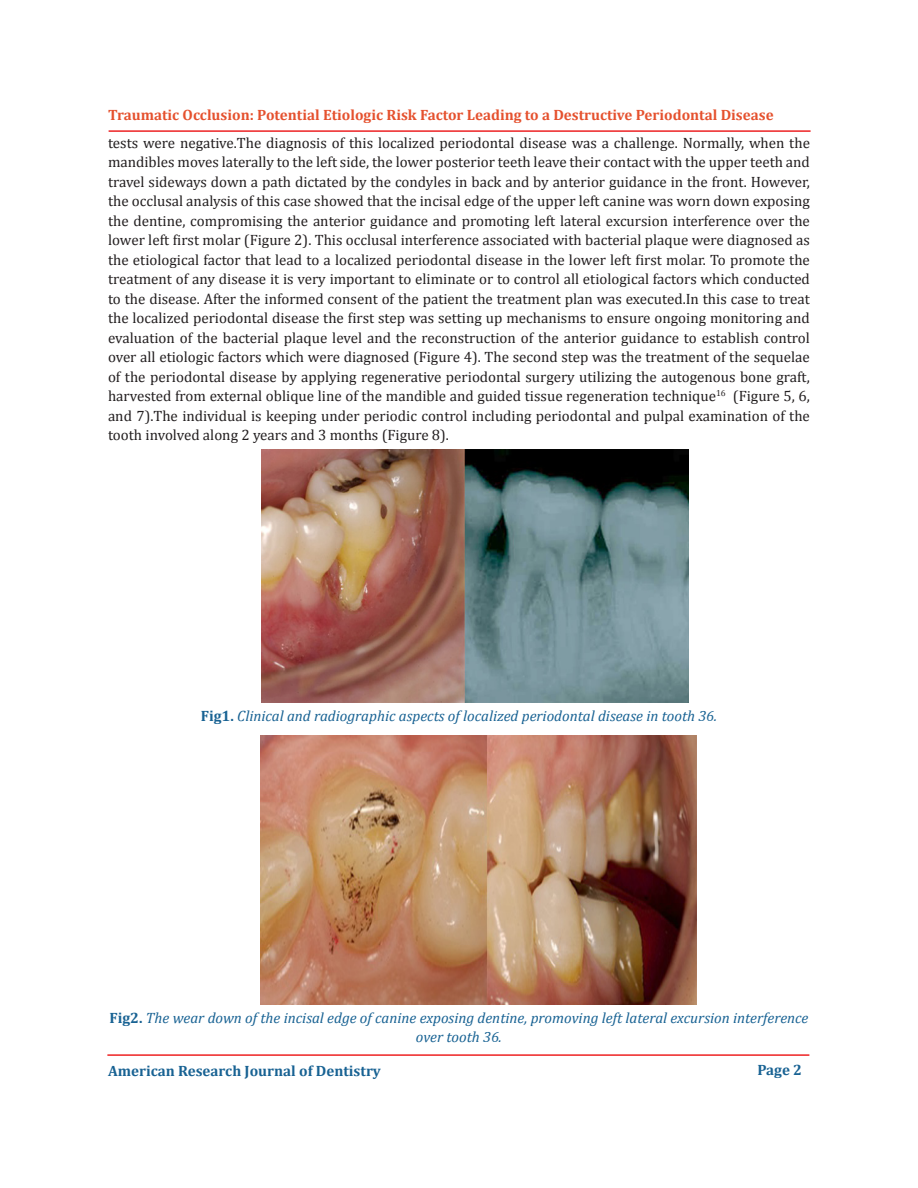
<style>
.page{position:relative;width:918px;height:1188px;background:#fff}
.page>*{position:absolute;margin:0;border:0;box-sizing:border-box;transform-origin:0 0}
.t1{font:15px/19.5px "Cambria";color:#231f20;text-align:justify}
.t2{font:italic 15px/19.5px "Cambria";color:#186293;text-align:center}
.t3{font:700 15px "Cambria";color:#e5512e}
.t4{font:700 15px "Cambria";color:#186293}
.s1{font-weight:700;font-style:normal}
</style>
<div class="page">
<hr style="left:107px;top:1054px;width:702px;height:2px;background:#ee2123">
<hr style="left:109px;top:130px;width:702px;height:2px;background:#ed2224">
<img style="left:262px;top:449px;width:427px;height:254px">
<img style="left:260px;top:736px;width:436px;height:269px">
<p class="t3" style="left:108px;top:104px;width:667px">Traumatic Occlusion: Potential Etiologic Risk Factor Leading to a Destructive Periodontal Disease</p>
<p class="t1" style="left:108px;top:133px;width:703px">tests were negative.The diagnosis of this localized periodontal disease was a challenge. Normally, when the mandibles moves laterally to the left side, the lower posterior teeth leave their contact with the upper teeth and travel sideways down a path dictated by the condyles in back and by anterior guidance in the front. However, the occlusal analysis of this case showed that the incisal edge of the upper left canine was worn down exposing the dentine, compromising the anterior guidance and promoting left lateral excursion interference over the lower left first molar (Figure 2). This occlusal interference associated with bacterial plaque were diagnosed as the etiological factor that lead to a localized periodontal disease in the lower left first molar. To promote the treatment of any disease it is very important to eliminate or to control all etiological factors which conducted to the disease. After the informed consent of the patient the treatment plan was executed.In this case to treat the localized periodontal disease the first step was setting up mechanisms to ensure ongoing monitoring and evaluation of the bacterial plaque level and the reconstruction of the anterior guidance to establish control over all etiologic factors which were diagnosed (Figure 4). The second step was the treatment of the sequelae of the periodontal disease by applying regenerative periodontal surgery utilizing the autogenous bone graft, harvested from external oblique line of the mandible and guided tissue regeneration technique<sup>16</sup> (Figure 5, 6, and 7).The individual is keeping under periodic control including periodontal and pulpal examination of the tooth involved along 2 years and 3 months (Figure 8).</p>
<p class="t2" style="left:201px;top:705px;width:518px"><span class="s1">Fig1.</span> Clinical and radiographic aspects of localized periodontal disease in tooth 36.</p>
<p class="t2" style="left:110px;top:1007px;width:700px"><span class="s1">Fig2.</span> The wear down of the incisal edge of canine exposing dentine, promoving left lateral excursion interference over tooth 36.</p>
<p class="t4" style="left:108px;top:1060px;width:274px">American Research Journal of Dentistry</p>
<p class="t4" style="left:757px;top:1059px;width:46px">Page 2</p>
</div>
